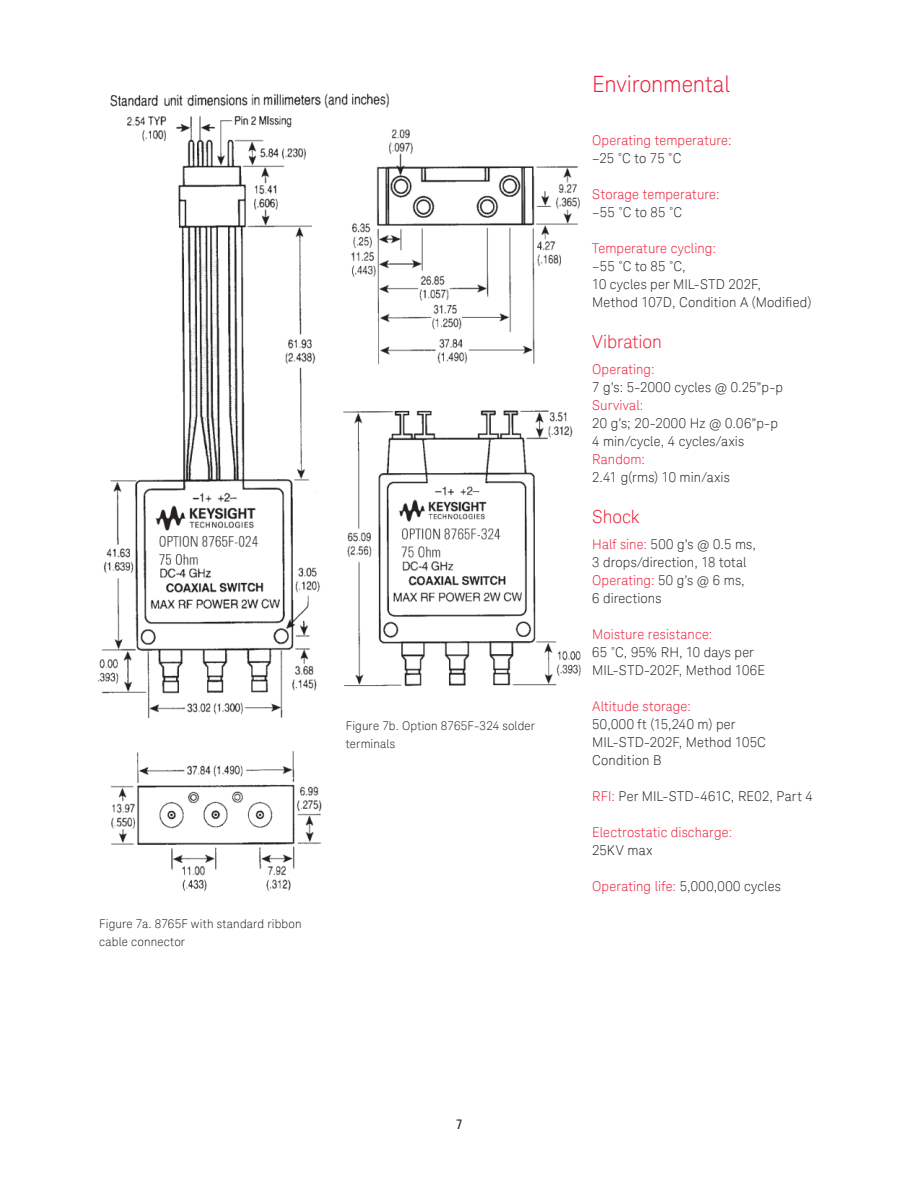
<style>
.page{position:relative;width:918px;height:1188px;background:#fff}
.page>*{position:absolute;margin:0;border:0;box-sizing:border-box;transform-origin:0 0}
.t1{font:300 22.5px "Keysight Sans";letter-spacing:-.01em;color:#ed1a36}
.t2{font:300 18px "Keysight Sans";letter-spacing:-.005em;color:#ed1a36}
.t3{font:300 13.5px/18px "Keysight Sans";letter-spacing:.01em;color:#231f20}
.t4{font:300 13.5px "Keysight Sans";letter-spacing:.01em;color:#ed1a36}
.t5{font:13.5px "Agilent Cond";color:#231f20}
.t6{font:300 12px/18px "Keysight Sans";letter-spacing:.015em;color:#231f20}
.s1{color:#ed1a36}
</style>
<div class="page">
<img style="left:98px;top:93px;width:291px;height:798px">
<div style="left:338px;top:126px;width:253px;height:580px;background:#fff"></div>
<img style="left:343px;top:129px;width:238px;height:558px">
<div style="left:344px;top:719px;width:230px;height:339px;background:#fff"></div>
<p class="t6" style="left:346px;top:717px;width:191px">Figure 7b. Option 8765F-324 solder terminals</p>
<p class="t6" style="left:99px;top:916px;width:204px">Figure 7a. 8765F with standard ribbon cable connector</p>
<h1 class="t1" style="left:592px;top:75px;width:139px">Environmental</h1>
<p class="t4" style="left:592px;top:135px;width:141px">Operating temperature:</p>
<p class="t3" style="left:592px;top:150px;width:91px">–25 ˚C to 75 ˚C</p>
<p class="t4" style="left:592px;top:189px;width:129px">Storage temperature:</p>
<p class="t3" style="left:592px;top:204px;width:92px">–55 ˚C to 85 ˚C</p>
<p class="t4" style="left:592px;top:243px;width:125px">Temperature cycling:</p>
<p class="t3" style="left:592px;top:258px;width:221px">–55 ˚C to 85 ˚C,<br>10 cycles per MIL-STD 202F,<br>Method 107D, Condition A (Modiied)</p>
<h2 class="t2" style="left:592px;top:334px;width:71px">Vibration</h2>
<p class="t4" style="left:592px;top:364px;width:64px">Operating:</p>
<p class="t3" style="left:592px;top:380px;width:192px">7 g’s: 5-2000 cycles @ 0.25”p-p</p>
<p class="t4" style="left:592px;top:400px;width:53px">Survival:</p>
<p class="t3" style="left:592px;top:416px;width:187px">20 g’s; 20-2000 Hz @ 0.06”p-p<br>4 min/cycle, 4 cycles/axis</p>
<p class="t4" style="left:592px;top:454px;width:54px">Random:</p>
<p class="t3" style="left:592px;top:470px;width:139px">2.41 g(rms) 10 min/axis</p>
<h2 class="t2" style="left:592px;top:509px;width:49px">Shock</h2>
<p class="t3" style="left:592px;top:537px;width:165px"><span class="s1">Half sine:</span> 500 g’s @ 0.5 ms,<br>3 drops/direction, 18 total<br><span class="s1">Operating:</span> 50 g’s @ 6 ms,<br>6 directions</p>
<p class="t4" style="left:592px;top:629px;width:122px">Moisture resistance:</p>
<p class="t3" style="left:592px;top:644px;width:174px">65 ˚C, 95% RH, 10 days per<br>MIL-STD-202F, Method 106E</p>
<p class="t4" style="left:592px;top:701px;width:100px">Altitude storage:</p>
<p class="t3" style="left:592px;top:717px;width:175px">50,000 ft (15,240 m) per<br>MIL-STD-202F, Method 105C<br>Condition B</p>
<p class="t3" style="left:592px;top:789px;width:222px"><span class="s1">RFI:</span> Per MIL-STD-461C, RE02, Part 4</p>
<p class="t4" style="left:592px;top:827px;width:141px">Electrostatic discharge:</p>
<p class="t3" style="left:592px;top:843px;width:62px">25KV max</p>
<p class="t3" style="left:592px;top:879px;width:190px"><span class="s1">Operating life:</span> 5,000,000 cycles</p>
<p class="t5" style="left:456px;top:1116px;width:8px">7</p>
</div>
